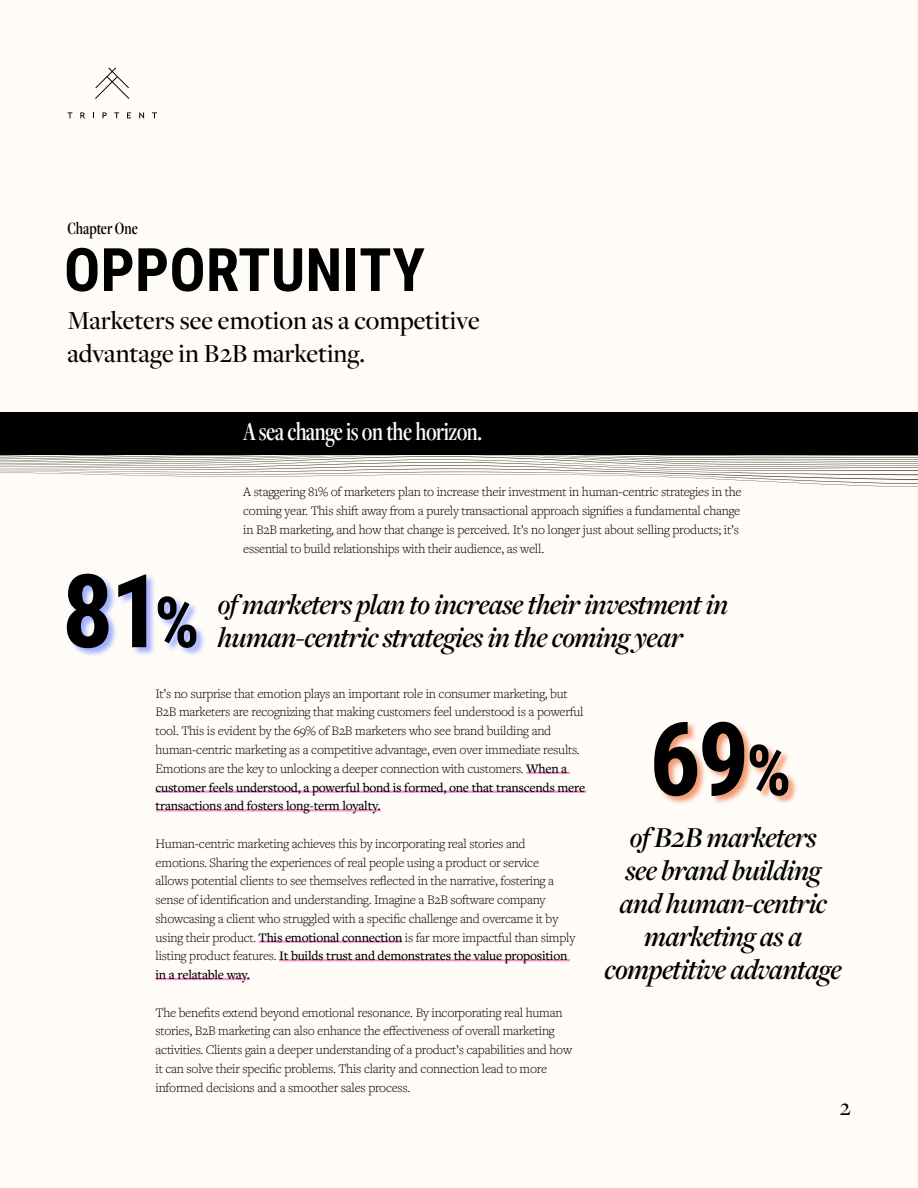
<style>
.page{position:relative;width:918px;height:1188px;background:#fffcf8}
.page>*{position:absolute;margin:0;border:0;box-sizing:border-box;transform-origin:0 0}
.t1{font:700 102px "Roboto Condensed";color:#000}
.t2{font:700 60px "Roboto Condensed";letter-spacing:.005em;color:#000}
.t3{font:italic 600 30px/33px "Freight Disp Pro";letter-spacing:-.02em;color:#000}
.t4{font:500 27px/32.4px "Freight Disp Pro";color:#000}
.t5{font:500 27px "Freight Disp Cmp Pro";letter-spacing:-.025em;color:#fffcf8}
.t6{font:500 24px "Freight Disp Pro";color:#000}
.t7{font:500 18px "Freight Disp Cmp Pro";color:#000}
.t8{font:300 13.5px/18.8px "Freight Text Pro";letter-spacing:-.02em;color:#000}
.s1{font-size:70.5px}
.s2{font-weight:500}
</style>
<div class="page">
<svg style="left:0;top:455px;width:918px;height:32px"></svg>
<div style="left:0;top:412px;width:918px;height:43px;background:#000"></div>
<hr style="left:526px;top:772px;width:44px;height:2px;background:#f991cc">
<hr style="left:156px;top:791px;width:430px;height:2px;background:#f991cc">
<hr style="left:156px;top:809px;width:225px;height:3px;background:#f991cc">
<hr style="left:259px;top:941px;width:143px;height:2px;background:#f991cc">
<hr style="left:279px;top:959px;width:291px;height:2px;background:#f991cc">
<hr style="left:156px;top:978px;width:94px;height:2px;background:#f991cc">
<svg style="left:68px;top:112px;width:4px;height:6px"></svg>
<svg style="left:80px;top:112px;width:5px;height:6px"></svg>
<svg style="left:103px;top:112px;width:4px;height:6px"></svg>
<svg style="left:114px;top:112px;width:5px;height:6px"></svg>
<svg style="left:127px;top:112px;width:4px;height:6px"></svg>
<svg style="left:139px;top:112px;width:5px;height:6px"></svg>
<svg style="left:152px;top:112px;width:5px;height:6px"></svg>
<svg style="left:95px;top:68px;width:34px;height:31px"></svg>
<div style="left:67px;top:574px;width:139px;height:84px;background:#7f96ff;opacity:.75"></div>
<div style="left:654px;top:722px;width:144px;height:84px;background:#ef7b45;opacity:.75"></div>
<h3 class="t7" style="left:68px;top:217px;width:72px">Chapter One</h3>
<h2 class="t2" style="left:64px;top:228px;width:362px">OPPORTUNITY</h2>
<h3 class="t4" style="left:68px;top:304px;width:414px">Marketers see emotion as a competitive advantage in B2B marketing.</h3>
<h1 class="t1" style="left:62px;top:539px;width:139px">81<span class="s1">%</span></h1>
<h3 class="t5" style="left:243px;top:414px;width:240px">A sea change is on the horizon.</h3>
<p class="t8" style="left:243px;top:482px;width:500px">A staggering 81% of marketers plan to increase their investment in human-centric strategies in the coming year. This shift away from a purely transactional approach signifies a fundamental change in B2B marketing, and how that change is perceived. It’s no longer just about selling products; it’s essential to build relationships with their audience, as well.</p>
<h3 class="t3" style="left:218px;top:587px;width:512px">of marketers plan to increase their investment in human-centric strategies in the coming year</h3>
<p class="t8" style="left:156px;top:684px;width:431px">It’s no surprise that emotion plays an important role in consumer marketing, but B2B marketers are recognizing that making customers feel understood is a powerful tool. This is evident by the 69% of B2B marketers who see brand building and human-centric marketing as a competitive advantage, even over immediate results.<br>Emotions are the key to unlocking a deeper connection with customers. <span class="s2">When a customer feels understood, a powerful bond is formed, one that transcends mere transactions and fosters long-term loyalty.</span></p>
<p class="t8" style="left:156px;top:834px;width:421px">Human-centric marketing achieves this by incorporating real stories and emotions. Sharing the experiences of real people using a product or service allows potential clients to see themselves reflected in the narrative, fostering a sense of identification and understanding. Imagine a B2B software company showcasing a client who struggled with a specific challenge and overcame it by using their product. <span class="s2">This emotional connection</span> is far more impactful than simply listing product features. <span class="s2">It builds trust and demonstrates the value proposition in a relatable way.</span></p>
<p class="t8" style="left:156px;top:1002px;width:418px">The benefits extend beyond emotional resonance. By incorporating real human stories, B2B marketing can also enhance the effectiveness of overall marketing activities. Clients gain a deeper understanding of a product’s capabilities and how it can solve their specific problems. This clarity and connection lead to more informed decisions and a smoother sales process.</p>
<h1 class="t1" style="left:649px;top:688px;width:144px">69<span class="s1">%</span></h1>
<h3 class="t3" style="left:605px;top:820px;width:239px;text-align:center">of B2B marketers<br>see brand building and human-centric marketing as a competitive advantage</h3>
<h3 class="t6" style="left:840px;top:1092px;width:12px">2</h3>
</div>
